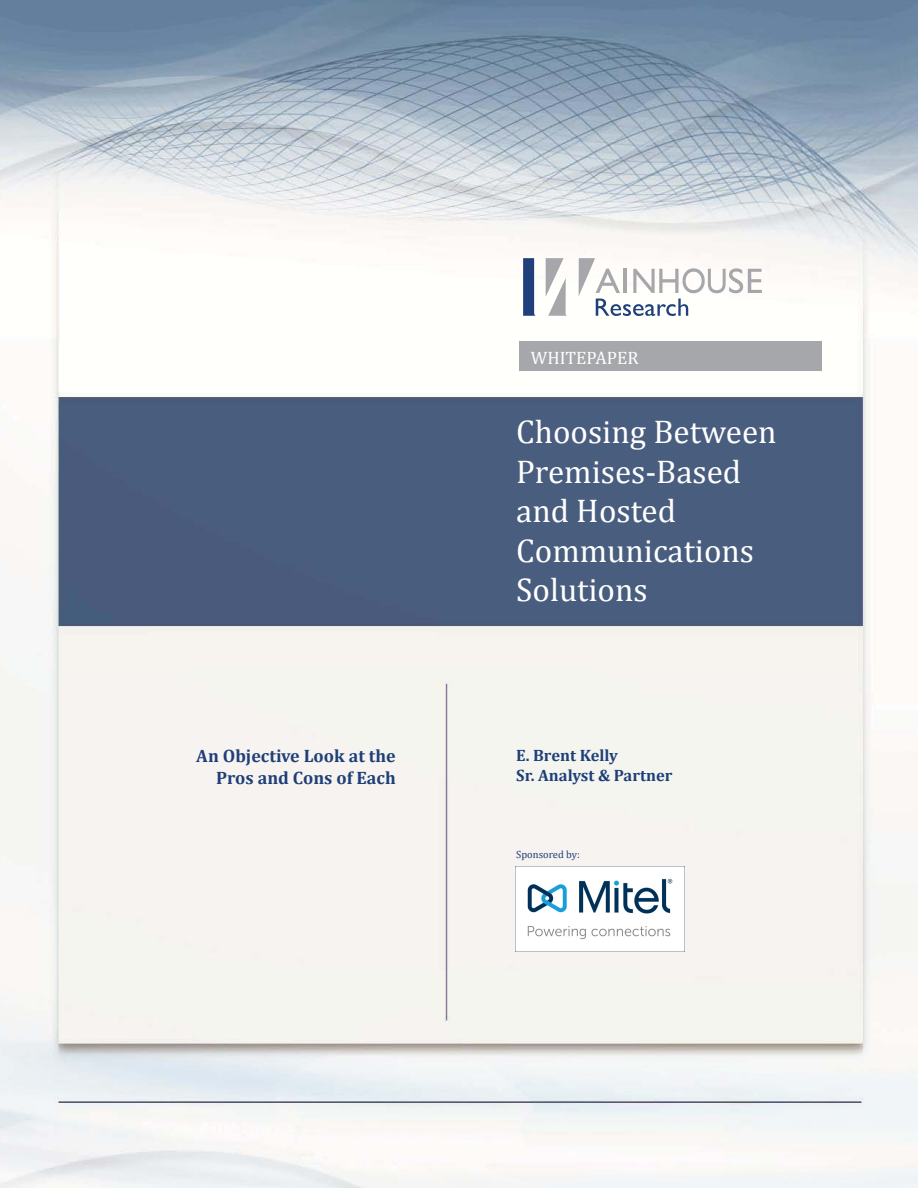
<style>
.page{position:relative;width:918px;height:1188px;background:#fff}
.page>*{position:absolute;margin:0;border:0;box-sizing:border-box;transform-origin:0 0}
.t1{font:33px/39.6px "Cambria";color:#fff}
.t2{font:700 18px/21.6px "Cambria";color:#1f3f79;text-align:right}
.t3{font:18px "Cambria";color:#fff}
.t4{font:700 16.5px/20px "Cambria";color:#1f3f79}
.t5{font:10.5px "Cambria";color:#1f3f79}
</style>
<div class="page">
<img style="left:0;top:0;width:918px;height:1188px">
<div style="left:519px;top:342px;width:303px;height:29px;background:#a6a7ab"></div>
<svg style="left:822px;top:347px;width:1px;height:19px"></svg>
<svg style="left:523px;top:258px;width:13px;height:58px"></svg>
<svg style="left:546px;top:258px;width:21px;height:58px"></svg>
<svg style="left:579px;top:258px;width:183px;height:58px"></svg>
<img style="left:515px;top:866px;width:170px;height:85px">
<p class="t3" style="left:531px;top:347px;width:109px">WHITEPAPER</p>
<p class="t1" style="left:516px;top:412px;width:262px">Choosing Between<br>Premises-Based and Hosted<br>Communications<br>Solutions</p>
<p class="t2" style="left:196px;top:745px;width:201px">An Objective Look at the<br>Pros and Cons of Each</p>
<p class="t4" style="left:516px;top:745px;width:158px">E. Brent Kelly<br>Sr. Analyst &amp; Partner</p>
<p class="t5" style="left:516px;top:848px;width:65px">Sponsored by:</p>
</div>
